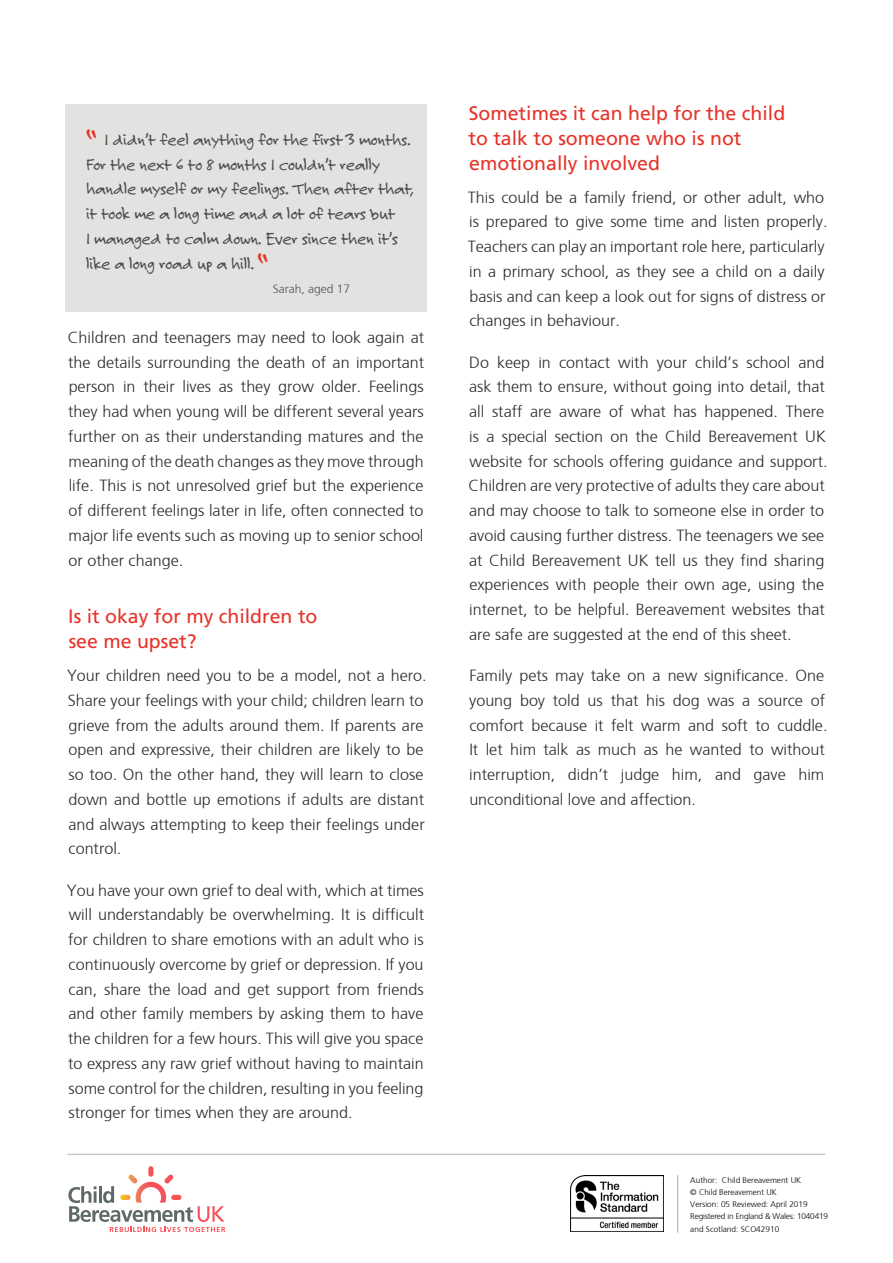
<style>
.page{position:relative;width:893px;height:1263px;background:#fff}
.page>*{position:absolute;margin:0;border:0;box-sizing:border-box;transform-origin:0 0}
.t1{font:19.5px/24.8px "Frutiger LT Std";color:#e63329}
.t2{font:18px/24.8px "Felt Tip Roman";letter-spacing:-.02em;color:#4e504e}
.t3{font:300 16.2px/24.8px "Frutiger";color:#2c2a27}
.t4{font:300 12px "Frutiger";color:#4e504e}
.t5{font:300 8.25px/12.1px "Frutiger";color:#000}
.s1{font-size:31.5px;color:#e63329}
</style>
<div class="page">
<svg style="left:68px;top:1166px;width:157px;height:66px"></svg>
<hr style="left:67px;top:1154px;width:758px;height:1px;background:#c8c4c3">
<hr style="left:677px;top:1175px;width:1px;height:57px;background:#ada8a7">
<img style="left:571px;top:1175px;width:92px;height:56px">
<div style="left:65px;top:104px;width:362px;height:208px;background:#e3e2e0"></div>
<p class="t2" style="left:86px;top:127px;width:329px"><span class="s1">“</span> I didn’t feel anything for the first 3 months.<br>For the next 6 to 8 months I couldn’t really handle myself or my feelings. Then after that, it took me a long time and a lot of tears but<br>I managed to calm down. Ever since then it’s like a long road up a hill. <span class="s1">“</span></p>
<p class="t4" style="left:273px;top:281px;width:79px">Sarah, aged 17</p>
<p class="t3" style="left:68px;top:324px;width:358px;text-align:justify">Children and teenagers may need to look again at the details surrounding the death of an important person in their lives as they grow older. Feelings they had when young will be different several years further on as their understanding matures and the meaning of the death changes as they move through life. This is not unresolved grief but the experience of different feelings later in life, often connected to major life events such as moving up to senior school or other change.</p>
<p class="t1" style="left:68px;top:604px;width:251px">Is it okay for my children to see me upset?</p>
<p class="t3" style="left:67px;top:662px;width:361px">Your children need you to be a model, not a hero.<br>Share your feelings with your child; children learn to grieve from the adults around them. If parents are open and expressive, their children are likely to be so too. On the other hand, they will learn to close down and bottle up emotions if adults are distant and always attempting to keep their feelings under control.</p>
<p class="t3" style="left:67px;top:876px;width:359px;text-align:justify">You have your own grief to deal with, which at times will understandably be overwhelming. It is difficult for children to share emotions with an adult who is continuously overcome by grief or depression. If you can, share the load and get support from friends and other family members by asking them to have the children for a few hours. This will give you space to express any raw grief without having to maintain some control for the children, resulting in you feeling stronger for times when they are around.</p>
<p class="t1" style="left:468px;top:101px;width:318px">Sometimes it can help for the child to talk to someone who is not emotionally involved</p>
<p class="t3" style="left:468px;top:183px;width:361px">This could be a family friend, or other adult, who is prepared to give some time and listen properly.<br>Teachers can play an important role here, particularly in a primary school, as they see a child on a daily basis and can keep a look out for signs of distress or changes in behaviour.</p>
<p class="t3" style="left:469px;top:348px;width:360px">Do keep in contact with your child’s school and ask them to ensure, without going into detail, that all staff are aware of what has happened. There is a special section on the Child Bereavement UK website for schools offering guidance and support.<br>Children are very protective of adults they care about and may choose to talk to someone else in order to avoid causing further distress. The teenagers we see at Child Bereavement UK tell us they find sharing experiences with people their own age, using the internet, to be helpful. Bereavement websites that are safe are suggested at the end of this sheet.</p>
<p class="t3" style="left:469px;top:662px;width:360px">Family pets may take on a new significance. One young boy told us that his dog was a source of comfort because it felt warm and soft to cuddle.<br>It let him talk as much as he wanted to without interruption, didn’t judge him, and gave him unconditional love and affection.</p>
<p class="t5" style="left:690px;top:1174px;width:139px">Author: Child Bereavement UK<br>© Child Bereavement UK<br>Version: 05 Reviewed: April 2019<br>Registered in England &amp; Wales: 1040419 and Scotland: SCO42910</p>
</div>
